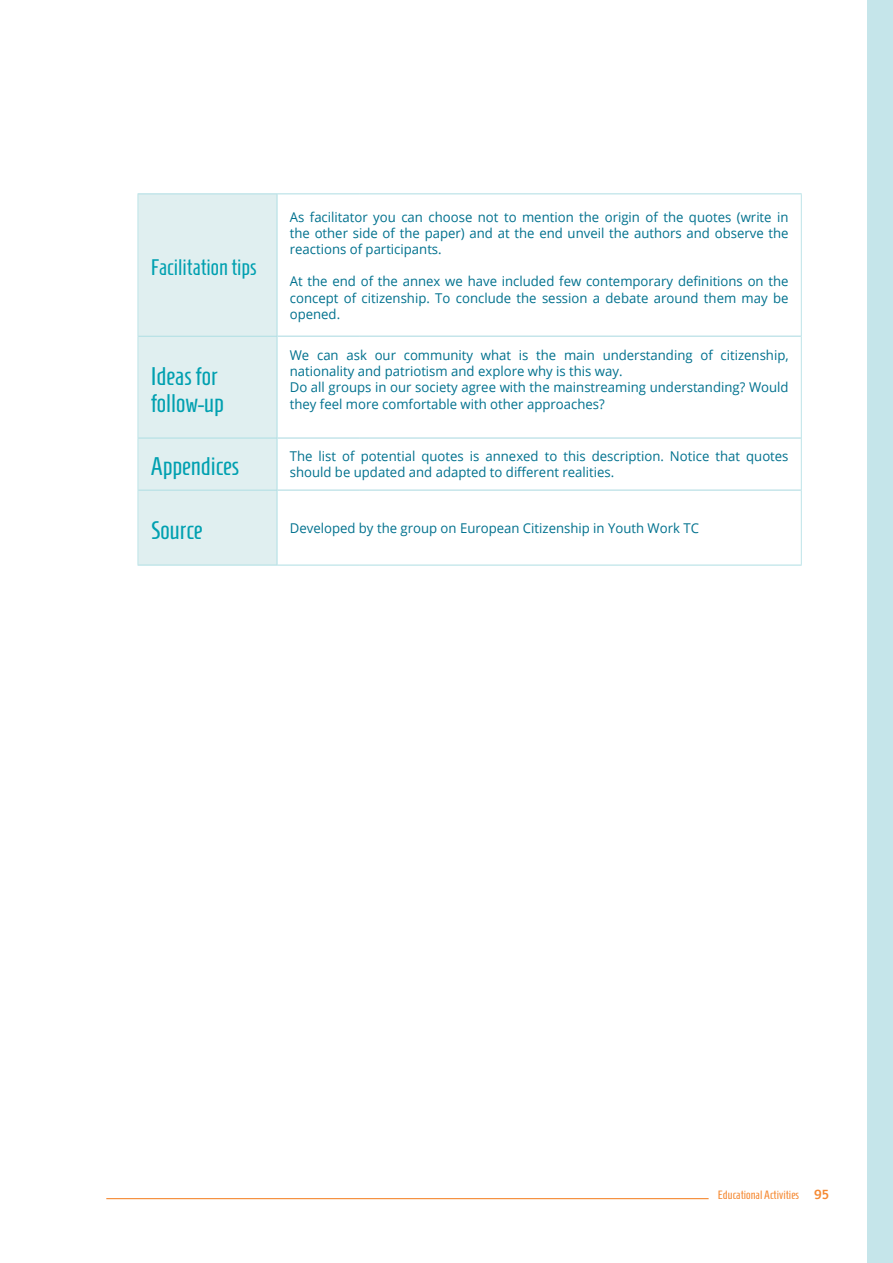
<style>
.page{position:relative;width:893px;height:1263px;background:#fff}
.page>*{position:absolute;margin:0;border:0;box-sizing:border-box;transform-origin:0 0}
.t1{font:25.5px/27px "Homenaje";color:#00a0b0}
.t2{font:22.5px "Homenaje";color:#00a0b0}
.t3{font:13.5px/16.2px "Open Sans";color:#00718e;text-align:justify}
.t4{font:12px "Homenaje";color:#f58932}
.s1{font-family:"Euphemia UCAS";font-weight:700}
</style>
<div class="page">
<div style="left:139px;top:194px;width:138px;height:371px;background:#e0eff0"></div>
<hr style="left:138px;top:193px;width:139px;height:1px;background:#aedee3">
<hr style="left:277px;top:193px;width:83px;height:1px;background:#aedee3">
<hr style="left:360px;top:193px;width:442px;height:1px;background:#aedee3">
<hr style="left:138px;top:565px;width:139px;height:1px;background:#aedee3">
<hr style="left:277px;top:565px;width:83px;height:1px;background:#aedee3">
<hr style="left:360px;top:565px;width:442px;height:1px;background:#aedee3">
<hr style="left:138px;top:194px;width:1px;height:142px;background:#bde4e8">
<hr style="left:801px;top:194px;width:1px;height:142px;background:#bde4e8">
<hr style="left:138px;top:336px;width:1px;height:102px;background:#bde4e8">
<hr style="left:801px;top:336px;width:1px;height:102px;background:#bde4e8">
<hr style="left:138px;top:438px;width:1px;height:52px;background:#bde4e8">
<hr style="left:801px;top:438px;width:1px;height:52px;background:#bde4e8">
<hr style="left:138px;top:490px;width:1px;height:75px;background:#bde4e8">
<hr style="left:801px;top:490px;width:1px;height:75px;background:#bde4e8">
<hr style="left:277px;top:194px;width:1px;height:142px;background:#aedee3">
<hr style="left:138px;top:336px;width:139px;height:1px;background:#aedee3">
<hr style="left:277px;top:336px;width:1px;height:102px;background:#aedee3">
<hr style="left:138px;top:438px;width:139px;height:1px;background:#aedee3">
<hr style="left:277px;top:438px;width:1px;height:52px;background:#aedee3">
<hr style="left:138px;top:490px;width:139px;height:1px;background:#aedee3">
<hr style="left:277px;top:490px;width:1px;height:75px;background:#aedee3">
<hr style="left:277px;top:335px;width:83px;height:2px;background:#c5e5ea">
<hr style="left:360px;top:335px;width:441px;height:2px;background:#c5e5ea">
<hr style="left:277px;top:437px;width:83px;height:2px;background:#c5e5ea">
<hr style="left:360px;top:437px;width:441px;height:2px;background:#c5e5ea">
<hr style="left:277px;top:489px;width:83px;height:2px;background:#c5e5ea">
<hr style="left:360px;top:489px;width:441px;height:2px;background:#c5e5ea">
<hr style="left:106px;top:1198px;width:603px;height:1px;background:#f58932">
<div style="left:867px;top:0;width:26px;height:1263px;background:#c5e5ea"></div>
<h2 class="t2" style="left:151px;top:255px;width:107px">Facilitation tips</h2>
<h1 class="t1" style="left:151px;top:363px;width:75px">Ideas for follow-up</h1>
<p class="t3" style="left:290px;top:208px;width:500px">As facilitator you can choose not to mention the origin of the quotes (write in the other side of the paper) and at the end unveil the authors and observe the reactions of participants.</p>
<p class="t3" style="left:290px;top:273px;width:500px">At the end of the annex we have included few contemporary definitions on the concept of citizenship. To conclude the session a debate around them may be opened.</p>
<p class="t3" style="left:290px;top:347px;width:500px;text-align:left">We can ask our community what is the main understanding of citizenship, nationality and patriotism and explore why is this way.<br>Do all groups in our society agree with the mainstreaming understanding? Would they feel more comfortable with other approaches?</p>
<h1 class="t1" style="left:151px;top:453px;width:90px">Appendices</h1>
<p class="t3" style="left:290px;top:448px;width:500px">The list of potential quotes is annexed to this description. Notice that quotes should be updated and adapted to different realities.</p>
<h1 class="t1" style="left:151px;top:517px;width:53px">Source</h1>
<p class="t3" style="left:290px;top:519px;width:411px">Developed by the group on European Citizenship in Youth Work TC</p>
<p class="t4" style="left:718px;top:1188px;width:113px">Educational Activities <span class="s1">95</span></p>
</div>
